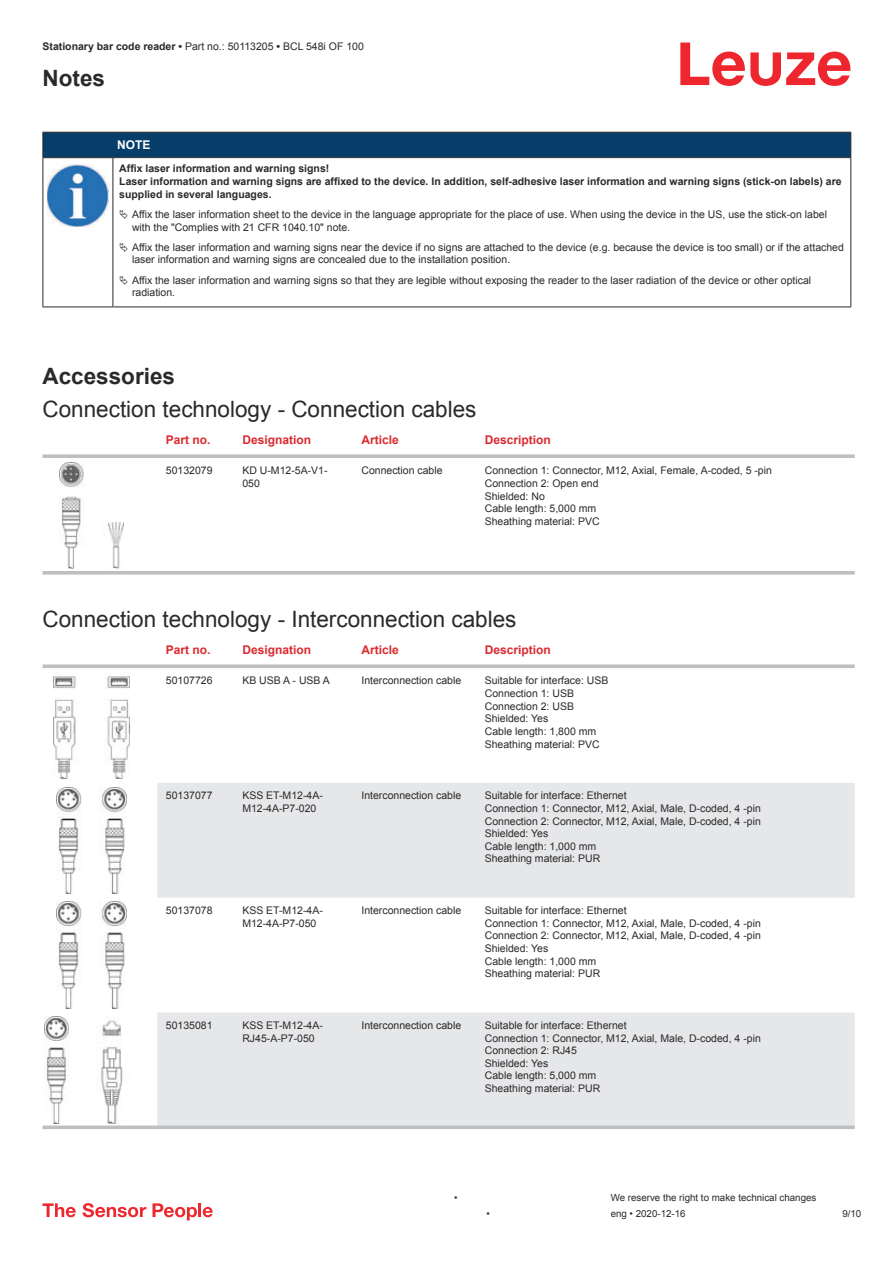
<style>
.page{position:relative;width:893px;height:1263px;background:#fff}
.page>*{position:absolute;margin:0;border:0;box-sizing:border-box;transform-origin:0 0}
.t1{font:22.5px "Arial";color:#2b292a}
.t2{font:700 22.5px "Arial";color:#2b292a}
.t3{font:700 12px "Arial";color:#db2a30}
.t4{font:700 12px "Arial";color:#fff}
.t5{font:10.5px/12.6px "Arial";color:#2b292a}
.t6{font:700 10.5px/12.6px "Arial";color:#2b292a}
.t7{font:9.75px "Arial";color:#2b292a}
.s1{font-weight:700}
</style>
<div class="page">
<svg style="left:680px;top:43px;width:170px;height:43px"></svg>
<svg style="left:43px;top:454px;width:812px;height:4px;background:#c3c5c7"></svg>
<svg style="left:43px;top:571px;width:812px;height:4px;background:#c3c5c7"></svg>
<img style="left:59px;top:462px;width:65px;height:106px">
<svg style="left:157px;top:783px;width:698px;height:342px;fill:#e6e7e9"></svg>
<svg style="left:43px;top:664px;width:812px;height:4px;background:#c4c6c8"></svg>
<svg style="left:43px;top:1125px;width:812px;height:4px;background:#c3c4c6"></svg>
<img style="left:53px;top:676px;width:77px;height:103px">
<img style="left:56px;top:787px;width:70px;height:106px">
<img style="left:56px;top:902px;width:70px;height:106px">
<img style="left:45px;top:1017px;width:78px;height:106px">
<svg style="left:43px;top:1203px;width:33px;height:14px"></svg>
<svg style="left:83px;top:1203px;width:63px;height:14px"></svg>
<svg style="left:153px;top:1203px;width:44px;height:17px"></svg>
<hr style="left:198px;top:1203px;width:3px;height:14px;background:#ed272d">
<svg style="left:203px;top:1207px;width:10px;height:10px"></svg>
<svg style="left:44px;top:158px;width:806px;height:149px"></svg>
<div style="left:43px;top:132px;width:808px;height:26px;background:#063d69"></div>
<hr style="left:113px;top:157px;width:738px;height:1px;background:#2b292a">
<hr style="left:43px;top:158px;width:1px;height:144px;background:#2b292a">
<hr style="left:113px;top:158px;width:1px;height:144px;background:#2b292a">
<hr style="left:850px;top:158px;width:1px;height:144px;background:#2b292a">
<hr style="left:43px;top:307px;width:70px;height:1px;background:#2b292a">
<hr style="left:113px;top:307px;width:738px;height:1px;background:#2b292a">
<img style="left:47px;top:164px;width:61px;height:63px">
<svg style="left:115px;top:159px;width:734px;height:144px"></svg>
<svg style="left:120px;top:210px;width:8px;height:9px"></svg>
<svg style="left:120px;top:242px;width:8px;height:10px"></svg>
<svg style="left:120px;top:275px;width:8px;height:10px"></svg>
<p class="t5" style="left:43px;top:41px;width:323px"><span class="s1">Stationary bar code reader •</span> Part no.: 50113205 <span class="s1">•</span> BCL 548i OF 100</p>
<h1 class="t2" style="left:43px;top:70px;width:64px">Notes</h1>
<p class="t4" style="left:117px;top:140px;width:35px">NOTE</p>
<p class="t6" style="left:119px;top:163px;width:724px">Affix laser information and warning signs!<br>Laser information and warning signs are affixed to the device. In addition, self-adhesive laser information and warning signs (stick-on labels) are supplied in several languages.</p>
<p class="t5" style="left:132px;top:209px;width:696px">Affix the laser information sheet to the device in the language appropriate for the place of use. When using the device in the US, use the stick-on label with the "Complies with 21 CFR 1040.10" note.</p>
<p class="t5" style="left:132px;top:242px;width:713px">Affix the laser information and warning signs near the device if no signs are attached to the device (e.g. because the device is too small) or if the attached laser information and warning signs are concealed due to the installation position.</p>
<p class="t5" style="left:132px;top:275px;width:681px">Affix the laser information and warning signs so that they are legible without exposing the reader to the laser radiation of the device or other optical radiation.</p>
<h1 class="t2" style="left:43px;top:367px;width:134px">Accessories</h1>
<h1 class="t1" style="left:43px;top:401px;width:435px">Connection technology - Connection cables</h1>
<p class="t3" style="left:166px;top:435px;width:46px">Part no.</p>
<p class="t3" style="left:242px;top:435px;width:70px">Designation</p>
<p class="t3" style="left:361px;top:435px;width:39px">Article</p>
<p class="t3" style="left:485px;top:435px;width:68px">Description</p>
<p class="t5" style="left:166px;top:465px;width:48px">50132079</p>
<p class="t5" style="left:242px;top:465px;width:87px">KD U-M12-5A-V1-<br>050</p>
<p class="t5" style="left:361px;top:465px;width:83px">Connection cable</p>
<p class="t5" style="left:485px;top:465px;width:289px">Connection 1: Connector, M12, Axial, Female, A-coded, 5 -pin<br>Connection 2: Open end<br>Shielded: No<br>Cable length: 5,000 mm<br>Sheathing material: PVC</p>
<h1 class="t1" style="left:43px;top:611px;width:475px">Connection technology - Interconnection cables</h1>
<p class="t3" style="left:166px;top:645px;width:46px">Part no.</p>
<p class="t3" style="left:242px;top:645px;width:70px">Designation</p>
<p class="t3" style="left:361px;top:645px;width:39px">Article</p>
<p class="t3" style="left:485px;top:645px;width:68px">Description</p>
<p class="t5" style="left:166px;top:675px;width:48px">50107726</p>
<p class="t5" style="left:242px;top:675px;width:89px">KB USB A - USB A</p>
<p class="t5" style="left:361px;top:675px;width:101px">Interconnection cable</p>
<p class="t5" style="left:485px;top:675px;width:125px">Suitable for interface: USB<br>Connection 1: USB<br>Connection 2: USB<br>Shielded: Yes<br>Cable length: 1,800 mm<br>Sheathing material: PVC</p>
<p class="t5" style="left:166px;top:790px;width:48px">50137077</p>
<p class="t5" style="left:242px;top:790px;width:82px">KSS ET-M12-4A-<br>M12-4A-P7-020</p>
<p class="t5" style="left:361px;top:790px;width:101px">Interconnection cable</p>
<p class="t5" style="left:485px;top:790px;width:278px">Suitable for interface: Ethernet<br>Connection 1: Connector, M12, Axial, Male, D-coded, 4 -pin Connection 2: Connector, M12, Axial, Male, D-coded, 4 -pin Shielded: Yes<br>Cable length: 1,000 mm<br>Sheathing material: PUR</p>
<p class="t5" style="left:166px;top:905px;width:48px">50137078</p>
<p class="t5" style="left:242px;top:905px;width:82px">KSS ET-M12-4A-<br>M12-4A-P7-050</p>
<p class="t5" style="left:361px;top:905px;width:101px">Interconnection cable</p>
<p class="t5" style="left:485px;top:905px;width:278px">Suitable for interface: Ethernet<br>Connection 1: Connector, M12, Axial, Male, D-coded, 4 -pin Connection 2: Connector, M12, Axial, Male, D-coded, 4 -pin Shielded: Yes<br>Cable length: 1,000 mm<br>Sheathing material: PUR</p>
<p class="t5" style="left:166px;top:1020px;width:48px">50135081</p>
<p class="t5" style="left:242px;top:1020px;width:82px">KSS ET-M12-4A-<br>RJ45-A-P7-050</p>
<p class="t5" style="left:361px;top:1020px;width:101px">Interconnection cable</p>
<p class="t5" style="left:485px;top:1020px;width:278px">Suitable for interface: Ethernet<br>Connection 1: Connector, M12, Axial, Male, D-coded, 4 -pin<br>Connection 2: RJ45<br>Shielded: Yes<br>Cable length: 5,000 mm<br>Sheathing material: PUR</p>
<p class="t7" style="left:454px;top:1194px;width:5px">•</p>
<p class="t7" style="left:611px;top:1194px;width:207px">We reserve the right to make technical changes</p>
<p class="t7" style="left:486px;top:1210px;width:5px">•</p>
<p class="t7" style="left:611px;top:1210px;width:76px">eng • 2020-12-16</p>
<p class="t7" style="left:842px;top:1210px;width:20px">9 /10</p>
</div>
